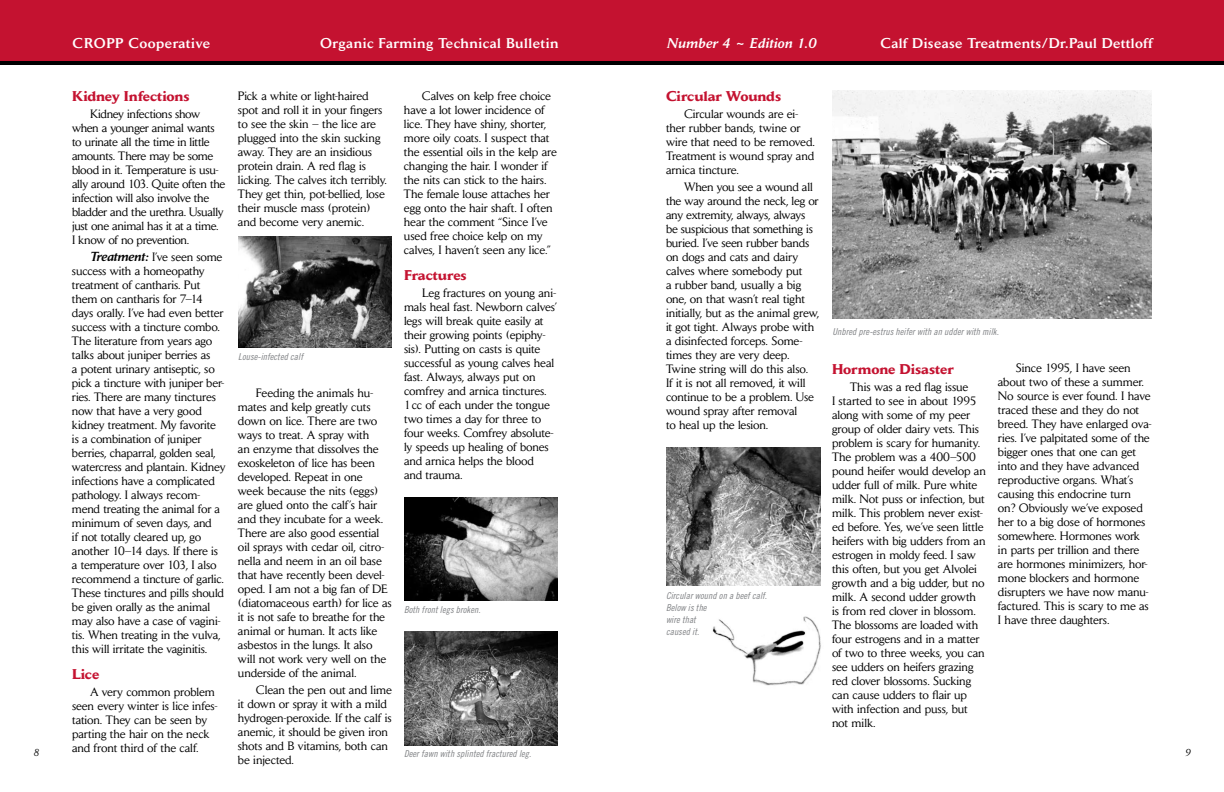
<style>
.page{position:relative;width:1224px;height:792px;background:#fff}
.page>*{position:absolute;margin:0;border:0;box-sizing:border-box;transform-origin:0 0}
.t1{font:500 14px "Daily News";letter-spacing:.035em;color:#fff}
.t2{font:700 14px "Daily News";letter-spacing:-.005em;color:#c41230}
.t3{font:italic 500 14px "Daily News";letter-spacing:.025em;color:#fff}
.t4{font:12px/14px "Daily News";letter-spacing:-.01em;color:#000}
.t5{font:italic 10px "Daily News";color:#000}
.t6{font:9.5px/12px "Trade Gothic Cond Eighteen Obl";letter-spacing:.005em;color:#808285}
.s1{font-weight:500;font-style:italic;font-size:13px}
</style>
<div class="page">
<div style="left:0;top:0;width:1224px;height:65px;background:#c41230"></div>
<img style="left:404px;top:498px;width:154px;height:103px">
<img style="left:404px;top:631px;width:153px;height:114px">
<img style="left:832px;top:90px;width:320px;height:228px">
<img style="left:666px;top:447px;width:155px;height:139px">
<img style="left:712px;top:616px;width:109px;height:70px">
<img style="left:238px;top:237px;width:153px;height:110px">
<p class="t1" style="left:73px;top:34px;width:139px">CROPP Cooperative</p>
<p class="t1" style="left:320px;top:34px;width:240px">Organic Farming Technical Bulletin</p>
<p class="t3" style="left:667px;top:34px;width:151px">Number 4 ~ Edition 1.0</p>
<p class="t1" style="left:881px;top:34px;width:274px">Calf Disease Treatments/Dr.Paul Dettloff</p>
<p class="t2" style="left:666px;top:87px;width:117px">Circular Wounds</p>
<p class="t4" style="left:666px;top:107px;width:151px;text-indent:18px">Circular wounds are ei&shy;ther rubber bands, twine or wire that need to be removed.<br>Treatment is wound spray and arnica tincture.</p>
<p class="t4" style="left:666px;top:180px;width:155px;text-indent:18px">When you see a wound all the way around the neck, leg or any extremity, always, always be suspicious that something is buried. I’ve seen rubber bands on dogs and cats and dairy calves where somebody put<br>a rubber band, usually a big one, on that wasn’t real tight initially, but as the animal grew, it got tight. Always probe with a disinfected forceps. Some&shy;times they are very deep.<br>Twine string will do this also.<br>If it is not all removed, it will continue to be a problem. Use wound spray after removal<br>to heal up the lesion.</p>
<p class="t2" style="left:72px;top:87px;width:119px">Kidney Infections</p>
<p class="t4" style="left:72px;top:107px;width:155px;text-indent:18px">Kidney infections show when a younger animal wants to urinate all the time in little amounts. There may be some blood in it. Temperature is usu&shy;ally around 103. Quite often the infection will also involve the bladder and the urethra. Usually just one animal has it at a time.<br>I know of no prevention.</p>
<p class="t4" style="left:72px;top:250px;width:155px;text-indent:18px"><span class="s1">Treatment:</span> I’ve seen some success with a homeopathy treatment of cantharis. Put them on cantharis for 7–14 days orally. I’ve had even better success with a tincture combo.<br>The literature from years ago talks about juniper berries as<br>a potent urinary antiseptic, so pick a tincture with juniper ber&shy;ries. There are many tinctures now that have a very good kidney treatment. My favorite is a combination of juniper berries, chaparral, golden seal, watercress and plantain. Kidney infections have a complicated pathology. I always recom&shy;mend treating the animal for a minimum of seven days, and<br>if not totally cleared up, go another 10–14 days. If there is a temperature over 103, I also recommend a tincture of garlic.<br>These tinctures and pills should be given orally as the animal may also have a case of vagini&shy;tis. When treating in the vulva, this will irritate the vaginitis.</p>
<p class="t2" style="left:72px;top:665px;width:29px">Lice</p>
<p class="t4" style="left:72px;top:685px;width:147px;text-indent:18px">A very common problem seen every winter is lice infes&shy;tation. They can be seen by parting the hair on the neck and front third of the calf.</p>
<p class="t4" style="left:404px;top:88px;width:154px;text-indent:18px">Calves on kelp free choice have a lot lower incidence of lice. They have shiny, shorter, more oily coats. I suspect that the essential oils in the kelp are changing the hair. I wonder if the nits can stick to the hairs.<br>The female louse attaches her egg onto the hair shaft. I often hear the comment “Since I’ve used free choice kelp on my calves, I haven’t seen any lice.”</p>
<p class="t2" style="left:404px;top:266px;width:64px">Fractures</p>
<p class="t4" style="left:404px;top:285px;width:155px;text-indent:18px">Leg fractures on young ani&shy;mals heal fast. Newborn calves’ legs will break quite easily at their growing points (epiphy&shy;sis). Putting on casts is quite successful as young calves heal fast. Always, always put on comfrey and arnica tinctures.<br>1 cc of each under the tongue two times a day for three to four weeks. Comfrey absolute&shy;ly speeds up healing of bones and arnica helps the blood<br>and trauma.</p>
<p class="t4" style="left:238px;top:88px;width:151px">Pick a white or light-haired spot and roll it in your fingers to see the skin – the lice are plugged into the skin sucking away. They are an insidious protein drain. A red flag is licking. The calves itch terribly.<br>They get thin, pot-bellied, lose their muscle mass (protein) and become very anemic.</p>
<p class="t6" style="left:832px;top:325px;width:168px">Unbred pre-estrus heifer with an udder with milk.</p>
<p class="t6" style="left:238px;top:351px;width:66px">Louse-infected calf</p>
<p class="t4" style="left:998px;top:361px;width:155px;text-indent:18px">Since 1995, I have seen about two of these a summer.<br>No source is ever found. I have traced these and they do not breed. They have enlarged ova&shy;ries. I’ve palpitated some of the bigger ones that one can get into and they have advanced reproductive organs. What’s causing this endocrine turn<br>on? Obviously we’ve exposed her to a big dose of hormones somewhere. Hormones work in parts per trillion and there are hormones minimizers, hor&shy;mone blockers and hormone disrupters we have now manu&shy;factured. This is scary to me as<br>I have three daughters.</p>
<p class="t2" style="left:832px;top:360px;width:123px">Hormone Disaster</p>
<p class="t4" style="left:832px;top:379px;width:155px;text-indent:18px">This was a red flag issue<br>I started to see in about 1995 along with some of my peer group of older dairy vets. This problem is scary for humanity.<br>The problem was a 400–500 pound heifer would develop an udder full of milk. Pure white milk. Not puss or infection, but milk. This problem never exist&shy;ed before. Yes, we’ve seen little heifers with big udders from an estrogen in moldy feed. I saw this often, but you get Alvolei growth and a big udder, but no milk. A second udder growth is from red clover in blossom.<br>The blossoms are loaded with four estrogens and in a matter of two to three weeks, you can see udders on heifers grazing red clover blossoms. Sucking can cause udders to flair up with infection and puss, but not milk.</p>
<p class="t4" style="left:238px;top:385px;width:155px;text-indent:18px">Feeding the animals hu&shy;mates and kelp greatly cuts down on lice. There are two ways to treat. A spray with<br>an enzyme that dissolves the exoskeleton of lice has been developed. Repeat in one<br>week because the nits (eggs) are glued onto the calf’s hair and they incubate for a week.<br>There are also good essential oil sprays with cedar oil, citro&shy;nella and neem in an oil base that have recently been devel&shy;oped. I am not a big fan of DE (diatomaceous earth) for lice as it is not safe to breathe for the animal or human. It acts like asbestos in the lungs. It also will not work very well on the underside of the animal.</p>
<p class="t4" style="left:238px;top:682px;width:155px;text-indent:18px">Clean the pen out and lime it down or spray it with a mild hydrogen-peroxide. If the calf is anemic, it should be given iron shots and B vitamins, both can be injected.</p>
<p class="t6" style="left:666px;top:590px;width:103px">Circular wound on a beef calf.<br>Below is the<br>wire that<br>caused it.</p>
<p class="t6" style="left:404px;top:603px;width:78px">Both front legs broken.</p>
<p class="t5" style="left:33px;top:747px;width:7px">8</p>
<p class="t5" style="left:1185px;top:747px;width:7px">9</p>
<p class="t6" style="left:404px;top:748px;width:129px">Deer fawn with splinted fractured leg.</p>
</div>
